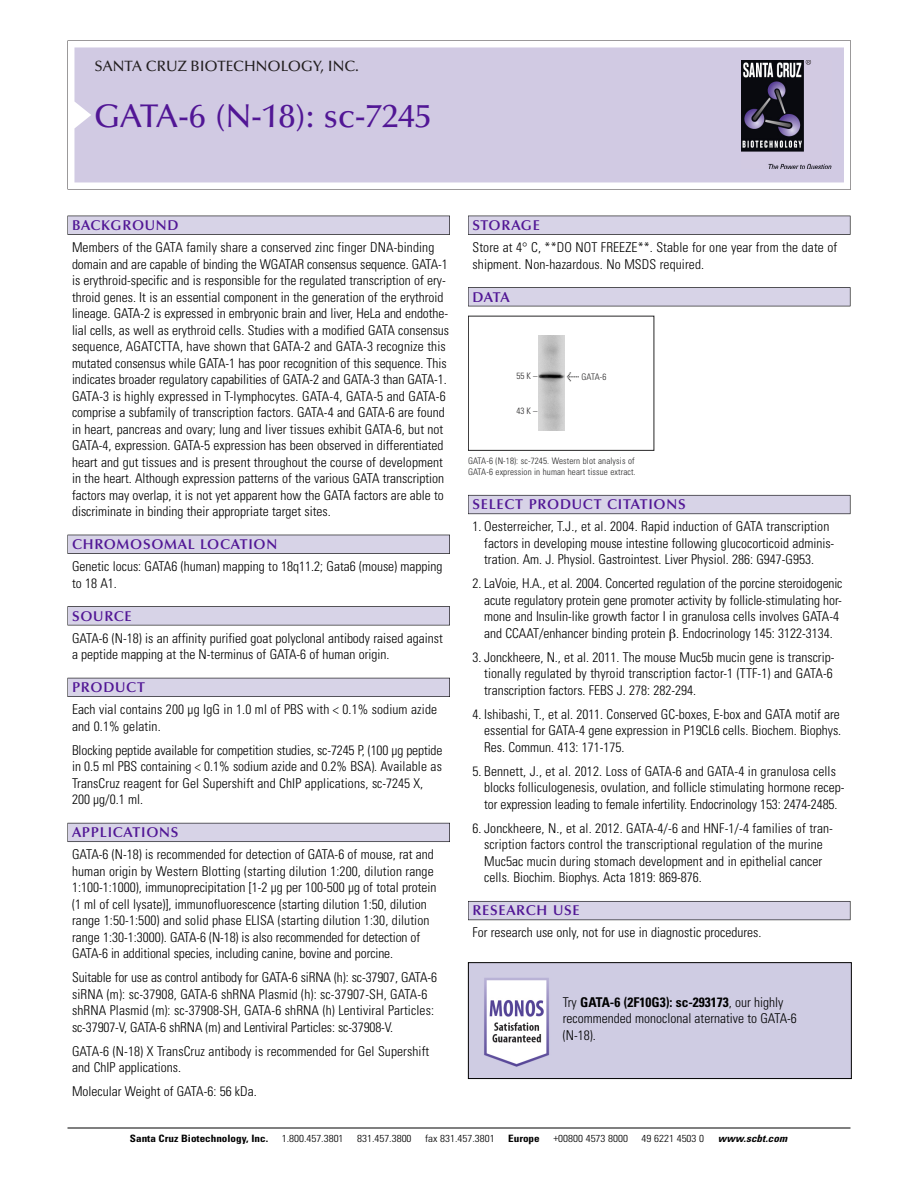
<style>
.page{position:relative;width:918px;height:1188px;background:#fff}
.page>*{position:absolute;margin:0;border:0;box-sizing:border-box;transform-origin:0 0}
.t1{font:500 33px "Optima";color:#511695}
.t2{font:500 15px "Optima";color:#231f20}
.t3{font:600 14.25px "Optima";letter-spacing:.05em;color:#511695}
.t4{font:300 condensed 13.5px/16.5px "Univers";color:#000}
.t5{font:300 condensed 10.2px "Univers";color:#000;scale:1.1 1}
.t6{font:700 condensed 10.2px "Univers";color:#000;scale:1.1 1}
.t7{font:italic 700 condensed 10.2px "Univers";letter-spacing:.005em;color:#000;scale:1.1 1}
.t8{font:9px/10.5px "Univers Condensed Light+ITPGFF";letter-spacing:.015em;color:#272627}
.s1{font-family:"Meta Plus Book Roman+DEICZG";font-size:10.5px}
.s2{font-weight:700}
</style>
<div class="page">
<svg style="left:68px;top:40px;width:783px;height:149px"></svg>
<div style="left:74px;top:47px;width:770px;height:135px;background:#d1cae3"></div>
<img style="left:741px;top:60px;width:90px;height:108px">
<div style="left:68px;top:216px;width:382px;height:19px;background:#525155"></div>
<div style="left:68px;top:216px;width:381px;height:18px;background:#d7d3e7"></div>
<div style="left:68px;top:535px;width:382px;height:19px;background:#515055"></div>
<div style="left:68px;top:535px;width:381px;height:18px;background:#d7d3e7"></div>
<div style="left:68px;top:606px;width:382px;height:19px;background:#545357"></div>
<div style="left:68px;top:607px;width:381px;height:18px;background:#d7d3e7"></div>
<div style="left:68px;top:678px;width:382px;height:19px;background:#54535a"></div>
<div style="left:68px;top:678px;width:381px;height:18px;background:#d7d3e7"></div>
<div style="left:68px;top:823px;width:382px;height:19px;background:#5b5a62"></div>
<div style="left:68px;top:823px;width:381px;height:18px;background:#d7d3e7"></div>
<div style="left:468px;top:216px;width:382px;height:19px;background:#525155"></div>
<div style="left:468px;top:216px;width:382px;height:18px;background:#d7d3e7"></div>
<div style="left:468px;top:287px;width:382px;height:19px;background:#525155"></div>
<div style="left:468px;top:288px;width:382px;height:18px;background:#d7d3e7"></div>
<div style="left:468px;top:495px;width:382px;height:19px;background:#66646d"></div>
<div style="left:468px;top:496px;width:382px;height:18px;background:#d7d3e7"></div>
<div style="left:468px;top:901px;width:382px;height:19px;background:#5b5961"></div>
<div style="left:468px;top:902px;width:382px;height:18px;background:#d7d3e7"></div>
<hr style="left:68px;top:1128px;width:782px;height:1px;background:#000">
<div style="left:468px;top:316px;width:186px;height:135px;border:1px solid #272627"></div>
<img style="left:539px;top:336px;width:26px;height:95px">
<img style="left:470px;top:964px;width:380px;height:113px">
<div style="left:468px;top:962px;width:384px;height:117px;border:1px solid #000"></div>
<p class="t2" style="left:94px;top:61px;width:266px">SANTA CRUZ BIOTECHNOLOGY, INC.</p>
<h1 class="t1" style="left:94px;top:103px;width:339px">GATA-6 (N-18): sc-7245</h1>
<p class="t3" style="left:72px;top:219px;width:108px">BACKGROUND</p>
<p class="t4" style="left:72px;top:240px;width:379px">Members of the GATA family share a conserved zinc finger DNA-binding domain and are capable of binding the WGATAR consensus sequence. GATA-1 is erythroid-specific and is responsible for the regulated transcription of ery&shy;throid genes. It is an essential component in the generation of the erythroid lineage. GATA-2 is expressed in embryonic brain and liver, HeLa and endothe&shy;lial cells, as well as erythroid cells. Studies with a modified GATA consensus sequence, AGATCTTA, have shown that GATA-2 and GATA-3 recognize this mutated consensus while GATA-1 has poor recognition of this sequence. This indicates broader regulatory capabilities of GATA-2 and GATA-3 than GATA-1.<br>GATA-3 is highly expressed in T-lymphocytes. GATA-4, GATA-5 and GATA-6 comprise a subfamily of transcription factors. GATA-4 and GATA-6 are found in heart, pancreas and ovary; lung and liver tissues exhibit GATA-6, but not GATA-4, expression. GATA-5 expression has been observed in differentiated heart and gut tissues and is present throughout the course of development in the heart. Although expression patterns of the various GATA transcription factors may overlap, it is not yet apparent how the GATA factors are able to discriminate in binding their appropriate target sites.</p>
<p class="t3" style="left:72px;top:539px;width:207px">CHROMOSOMAL LOCATION</p>
<p class="t4" style="left:72px;top:559px;width:372px">Genetic locus: GATA6 (human) mapping to 18q11.2; Gata6 (mouse) mapping to 18 A1.</p>
<p class="t3" style="left:72px;top:610px;width:61px">SOURCE</p>
<p class="t4" style="left:72px;top:631px;width:372px">GATA-6 (N-18) is an affinity purified goat polyclonal antibody raised against a peptide mapping at the N-terminus of GATA-6 of human origin.</p>
<p class="t3" style="left:72px;top:682px;width:74px">PRODUCT</p>
<p class="t4" style="left:72px;top:702px;width:367px">Each vial contains 200 µg IgG in 1.0 ml of PBS with &lt; 0.1% sodium azide and 0.1% gelatin.</p>
<p class="t4" style="left:72px;top:743px;width:372px">Blocking peptide available for competition studies, sc-7245 P, (100 µg peptide in 0.5 ml PBS containing &lt; 0.1% sodium azide and 0.2% BSA). Available as TransCruz reagent for Gel Supershift and ChIP applications, sc-7245 X, 200 µg/0.1 ml.</p>
<p class="t3" style="left:72px;top:827px;width:108px">APPLICATIONS</p>
<p class="t4" style="left:72px;top:847px;width:366px">GATA-6 (N-18) is recommended for detection of GATA-6 of mouse, rat and human origin by Western Blotting (starting dilution 1:200, dilution range 1:100-1:1000), immunoprecipitation [1-2 µg per 100-500 µg of total protein (1 ml of cell lysate)], immunofluorescence (starting dilution 1:50, dilution range 1:50-1:500) and solid phase ELISA (starting dilution 1:30, dilution range 1:30-1:3000). GATA-6 (N-18) is also recommended for detection of GATA-6 in additional species, including canine, bovine and porcine.</p>
<p class="t4" style="left:72px;top:970px;width:367px">Suitable for use as control antibody for GATA-6 siRNA (h): sc-37907, GATA-6 siRNA (m): sc-37908, GATA-6 shRNA Plasmid (h): sc-37907-SH, GATA-6 shRNA Plasmid (m): sc-37908-SH, GATA-6 shRNA (h) Lentiviral Particles: sc-37907-V, GATA-6 shRNA (m) and Lentiviral Particles: sc-37908-V.</p>
<p class="t4" style="left:72px;top:1044px;width:359px">GATA-6 (N-18) X TransCruz antibody is recommended for Gel Supershift and ChIP applications.</p>
<p class="t4" style="left:72px;top:1084px;width:186px">Molecular Weight of GATA-6: 56 kDa.</p>
<p class="t3" style="left:473px;top:219px;width:69px">STORAGE</p>
<p class="t4" style="left:473px;top:240px;width:366px">Store at 4° C, **DO NOT FREEZE**. Stable for one year from the date of shipment. Non-hazardous. No MSDS required.</p>
<p class="t3" style="left:473px;top:291px;width:39px">DATA</p>
<p class="t8" style="left:517px;top:371px;width:22px">55K–</p>
<p class="t8" style="left:517px;top:406px;width:22px">43K–</p>
<p class="t8" style="left:567px;top:372px;width:41px"><span class="s1">&lt;</span> GATA-6</p>
<p class="t8" style="left:468px;top:457px;width:169px">GATA-6 (N-18): sc-7245. Western blot analysis of<br>GATA-6 expression in human heart tissue extract.</p>
<p class="t3" style="left:473px;top:499px;width:215px">SELECT PRODUCT CITATIONS</p>
<p class="t4" style="left:484px;top:520px;width:352px;text-indent:-12px">1. Oesterreicher, T.J., et al. 2004. Rapid induction of GATA transcription factors in developing mouse intestine following glucocorticoid adminis&shy;tration. Am. J. Physiol. Gastrointest. Liver Physiol. 286: G947-G953.</p>
<p class="t4" style="left:484px;top:577px;width:360px;text-indent:-12px">2. LaVoie, H.A., et al. 2004. Concerted regulation of the porcine steroidogenic acute regulatory protein gene promoter activity by follicle-stimulating hor&shy;mone and Insulin-like growth factor I in granulosa cells involves GATA-4 and CCAAT/enhancer binding protein . Endocrinology 145: 3122-3134.</p>
<p class="t4" style="left:484px;top:650px;width:352px;text-align:justify;text-indent:-12px">3. Jonckheere, N., et al. 2011. The mouse Muc5b mucin gene is transcrip&shy;tionally regulated by thyroid transcription factor-1 (TTF-1) and GATA-6 transcription factors. FEBS J. 278: 282-294.</p>
<p class="t4" style="left:484px;top:707px;width:359px;text-align:justify;text-indent:-12px">4. Ishibashi, T., et al. 2011. Conserved GC-boxes, E-box and GATA motif are essential for GATA-4 gene expression in P19CL6 cells. Biochem. Biophys.<br>Res. Commun. 413: 171-175.</p>
<p class="t4" style="left:484px;top:764px;width:362px;text-indent:-12px">5. Bennett, J., et al. 2012. Loss of GATA-6 and GATA-4 in granulosa cells blocks folliculogenesis, ovulation, and follicle stimulating hormone recep&shy;tor expression leading to female infertility. Endocrinology 153: 2474-2485.</p>
<p class="t4" style="left:484px;top:821px;width:350px;text-indent:-12px">6. Jonckheere, N., et al. 2012. GATA-4/-6 and HNF-1/-4 families of tran&shy;scription factors control the transcriptional regulation of the murine Muc5ac mucin during stomach development and in epithelial cancer cells. Biochim. Biophys. Acta 1819: 869-876.</p>
<p class="t3" style="left:473px;top:905px;width:109px">RESEARCH USE</p>
<p class="t4" style="left:473px;top:926px;width:290px">For research use only, not for use in diagnostic procedures.</p>
<p class="t4" style="left:563px;top:995px;width:236px">Try <span class="s2">GATA-6 (2F10G3): sc-293173</span>, our highly recommended monoclonal aternative to GATA-6 (N-18).</p>
<p class="t6" style="left:130px;top:1135px;width:127px">Santa Cruz Biotechnology, Inc.</p>
<p class="t5" style="left:282px;top:1135px;width:58px">1.800.457.3801</p>
<p class="t5" style="left:357px;top:1135px;width:51px">831.457.3800</p>
<p class="t5" style="left:425px;top:1135px;width:65px">fax 831.457.3801</p>
<p class="t6" style="left:508px;top:1135px;width:30px">Europe</p>
<p class="t5" style="left:553px;top:1135px;width:69px">+00800 4573 8000</p>
<p class="t5" style="left:642px;top:1135px;width:58px">49 6221 4503 0</p>
<p class="t7" style="left:718px;top:1135px;width:64px">www.scbt.com</p>
</div>
